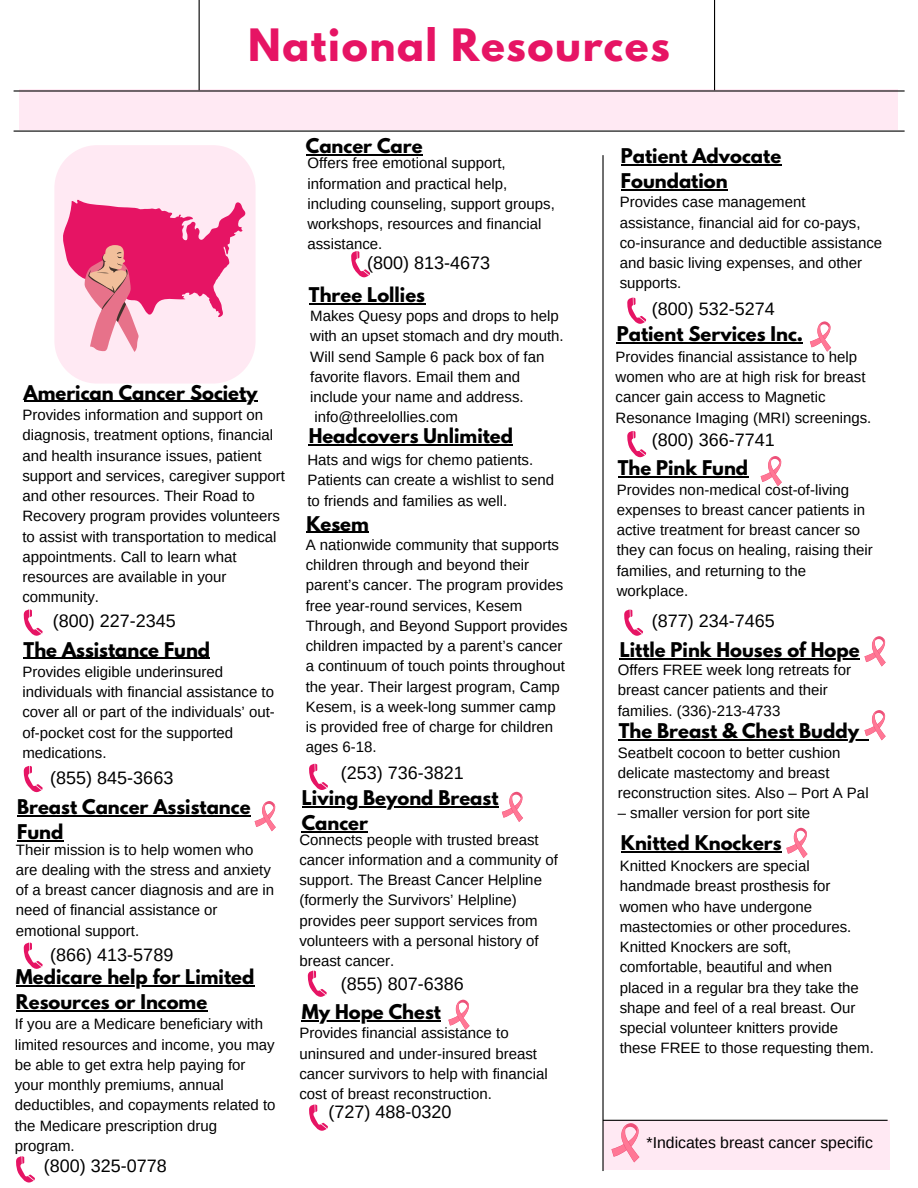
<style>
.page{position:relative;width:918px;height:1188px;background:#fff}
.page>*{position:absolute;margin:0;border:0;box-sizing:border-box;transform-origin:0 0}
.t1{font:700 39.45px "League Spartan";letter-spacing:.04em;color:#e61464}
.t2{font:700 18px/24.8px "League Spartan";color:#000}
.t3{font:18px "Arimo";color:#000}
.t4{font:15.75px "Arimo";color:#000}
.t5{font:15px/20.2px "Arimo";color:#000}
</style>
<div class="page">
<div style="left:20px;top:89px;width:878px;height:40px;background:#ffe9f3"></div>
<hr style="left:14px;top:90px;width:891px;height:2px;background:#000">
<hr style="left:199px;top:0;width:1px;height:90px;background:#000">
<hr style="left:714px;top:0;width:1px;height:90px;background:#000">
<hr style="left:14px;top:131px;width:891px;height:1px;background:#000">
<div style="left:603px;top:1121px;width:286px;height:49px;background:#ffe9f3"></div>
<hr style="left:603px;top:1120px;width:285px;height:1px;background:#000">
<hr style="left:602px;top:155px;width:2px;height:1016px;background:#000">
<svg style="left:24px;top:609px;width:19px;height:27px"></svg>
<svg style="left:24px;top:942px;width:19px;height:27px"></svg>
<svg style="left:351px;top:251px;width:19px;height:27px"></svg>
<svg style="left:627px;top:297px;width:19px;height:27px"></svg>
<svg style="left:309px;top:1104px;width:19px;height:27px"></svg>
<svg style="left:54px;top:145px;width:202px;height:239px;background:#ffebf4"></svg>
<svg style="left:24px;top:766px;width:19px;height:27px"></svg>
<svg style="left:309px;top:764px;width:19px;height:26px"></svg>
<svg style="left:308px;top:970px;width:19px;height:27px"></svg>
<svg style="left:627px;top:431px;width:19px;height:27px"></svg>
<svg style="left:624px;top:609px;width:19px;height:27px"></svg>
<svg style="left:63px;top:200px;width:183px;height:152px;background:#f082a9"></svg>
<hr style="left:24px;top:401px;width:234px;height:1px;background:#000">
<hr style="left:306px;top:154px;width:117px;height:1px;background:#000">
<hr style="left:621px;top:165px;width:160px;height:1px;background:#000">
<hr style="left:621px;top:189px;width:107px;height:1px;background:#000">
<hr style="left:24px;top:658px;width:186px;height:1px;background:#000">
<hr style="left:17px;top:815px;width:234px;height:1px;background:#000">
<hr style="left:17px;top:840px;width:46px;height:1px;background:#000">
<hr style="left:306px;top:532px;width:63px;height:1px;background:#000">
<hr style="left:302px;top:807px;width:197px;height:1px;background:#000">
<hr style="left:302px;top:831px;width:66px;height:1px;background:#000">
<hr style="left:302px;top:1020px;width:139px;height:1px;background:#000">
<hr style="left:617px;top:342px;width:186px;height:1px;background:#000">
<hr style="left:618px;top:477px;width:130px;height:1px;background:#000">
<hr style="left:619px;top:740px;width:240px;height:1px;background:#000">
<hr style="left:621px;top:852px;width:161px;height:1px;background:#000">
<hr style="left:309px;top:303px;width:116px;height:1px;background:#000">
<hr style="left:309px;top:444px;width:204px;height:1px;background:#000">
<svg style="left:611px;top:1123px;width:29px;height:39px"></svg>
<svg style="left:255px;top:801px;width:21px;height:30px"></svg>
<svg style="left:502px;top:792px;width:21px;height:30px"></svg>
<svg style="left:448px;top:1000px;width:22px;height:30px"></svg>
<svg style="left:810px;top:321px;width:21px;height:31px"></svg>
<svg style="left:761px;top:456px;width:21px;height:30px"></svg>
<svg style="left:864px;top:636px;width:22px;height:31px"></svg>
<svg style="left:786px;top:828px;width:22px;height:30px"></svg>
<hr style="left:620px;top:658px;width:240px;height:1px;background:#000">
<svg style="left:16px;top:1156px;width:19px;height:27px"></svg>
<hr style="left:16px;top:985px;width:238px;height:2px;background:#000">
<hr style="left:16px;top:1010px;width:191px;height:1px;background:#000">
<svg style="left:859px;top:710px;width:27px;height:31px"></svg>
<p class="t1" style="left:248px;top:26px;width:423px">National Resources</p>
<p class="t2" style="left:24px;top:382px;width:235px">American Cancer Society</p>
<p class="t5" style="left:22px;top:405px;width:264px">Provides information and support on diagnosis, treatment options, financial and health insurance issues, patient support and services, caregiver support and other resources. Their Road to Recovery program provides volunteers to assist with transportation to medical appointments. Call to learn what resources are available in your community.</p>
<p class="t3" style="left:53px;top:611px;width:125px">(800) 227-2345</p>
<p class="t2" style="left:24px;top:639px;width:188px">The Assistance Fund</p>
<p class="t5" style="left:22px;top:662px;width:254px">Provides eligible underinsured individuals with financial assistance to cover all or part of the individuals’ out&shy;of-pocket cost for the supported medications.</p>
<p class="t3" style="left:50px;top:768px;width:125px">(855) 845-3663</p>
<p class="t2" style="left:17px;top:797px;width:235px">Breast Cancer Assistance<br>Fund</p>
<p class="t5" style="left:16px;top:839px;width:260px">Their mission is to help women who are dealing with the stress and anxiety of a breast cancer diagnosis and are in need of financial assistance or emotional support.</p>
<p class="t3" style="left:50px;top:945px;width:125px">(866) 413-5789</p>
<p class="t2" style="left:16px;top:967px;width:240px">Medicare help for Limited<br>Resources or Income</p>
<p class="t5" style="left:15px;top:1014px;width:262px">If you are a Medicare beneficiary with limited resources and income, you may be able to get extra help paying for your monthly premiums, annual deductibles, and copayments related to the Medicare prescription drug program.</p>
<p class="t3" style="left:44px;top:1156px;width:125px">(800) 325-0778</p>
<p class="t2" style="left:306px;top:136px;width:118px">Cancer Care</p>
<p class="t5" style="left:307px;top:153px;width:249px">Offers free emotional support, information and practical help, including counseling, support groups, workshops, resources and financial assistance.</p>
<p class="t3" style="left:367px;top:252px;width:125px">(800) 813-4673</p>
<p class="t2" style="left:309px;top:285px;width:118px">Three Lollies</p>
<p class="t5" style="left:310px;top:306px;width:255px">Makes Quesy pops and drops to help with an upset stomach and dry mouth.<br>Will send Sample 6 pack box of fan favorite flavors. Email them and include your name and address. info@threelollies.com</p>
<p class="t2" style="left:309px;top:426px;width:206px">Headcovers Unlimited</p>
<p class="t5" style="left:307px;top:450px;width:248px">Hats and wigs for chemo patients.<br>Patients can create a wishlist to send to friends and families as well.</p>
<p class="t2" style="left:306px;top:513px;width:64px">Kesem</p>
<p class="t5" style="left:306px;top:534px;width:263px">A nationwide community that supports children through and beyond their parent’s cancer. The program provides free year-round services, Kesem Through, and Beyond Support provides children impacted by a parent’s cancer a continuum of touch points throughout the year. Their largest program, Camp Kesem, is a week-long summer camp is provided free of charge for children ages 6-18.</p>
<p class="t3" style="left:341px;top:762px;width:125px">(253) 736-3821</p>
<p class="t2" style="left:302px;top:788px;width:198px">Living Beyond Breast<br>Cancer</p>
<p class="t5" style="left:299px;top:829px;width:260px">Connects people with trusted breast cancer information and a community of support. The Breast Cancer Helpline (formerly the Survivors’ Helpline) provides peer support services from volunteers with a personal history of breast cancer.</p>
<p class="t3" style="left:341px;top:974px;width:125px">(855) 807-6386</p>
<p class="t5" style="left:299px;top:1023px;width:250px">Provides financial assistance to uninsured and under-insured breast cancer survivors to help with financial cost of breast reconstruction.</p>
<p class="t2" style="left:302px;top:1002px;width:141px">My Hope Chest</p>
<p class="t3" style="left:328px;top:1102px;width:125px">(727) 488-0320</p>
<p class="t2" style="left:621px;top:146px;width:162px">Patient Advocate<br>Foundation</p>
<p class="t5" style="left:620px;top:192px;width:264px">Provides case management assistance, financial aid for co-pays, co-insurance and deductible assistance and basic living expenses, and other supports.</p>
<p class="t3" style="left:652px;top:299px;width:125px">(800) 532-5274</p>
<p class="t2" style="left:617px;top:324px;width:188px">Patient Services Inc.</p>
<p class="t5" style="left:616px;top:347px;width:257px">Provides financial assistance to help women who are at high risk for breast cancer gain access to Magnetic Resonance Imaging (MRI) screenings.</p>
<p class="t3" style="left:652px;top:430px;width:125px">(800) 366-7741</p>
<p class="t2" style="left:618px;top:458px;width:132px">The Pink Fund</p>
<p class="t5" style="left:617px;top:479px;width:257px">Provides non-medical cost-of-living expenses to breast cancer patients in active treatment for breast cancer so they can focus on healing, raising their families, and returning to the workplace.</p>
<p class="t3" style="left:652px;top:611px;width:125px">(877) 234-7465</p>
<p class="t2" style="left:620px;top:640px;width:242px">Little Pink Houses of Hope</p>
<p class="t5" style="left:618px;top:660px;width:235px">Offers FREE week long retreats for breast cancer patients and their families. (336)-213-4733</p>
<p class="t2" style="left:619px;top:721px;width:242px">The Breast &amp; Chest Buddy</p>
<p class="t5" style="left:618px;top:742px;width:252px">Seatbelt cocoon to better cushion delicate mastectomy and breast reconstruction sites. Also – Port A Pal</p>
<p class="t5" style="left:618px;top:803px;width:194px">– smaller version for port site</p>
<p class="t2" style="left:621px;top:833px;width:162px">Knitted Knockers</p>
<p class="t5" style="left:620px;top:856px;width:256px">Knitted Knockers are special handmade breast prosthesis for women who have undergone mastectomies or other procedures.<br>Knitted Knockers are soft, comfortable, beautiful and when placed in a regular bra they take the shape and feel of a real breast. Our special volunteer knitters provide these FREE to those requesting them.</p>
<p class="t4" style="left:647px;top:1133px;width:228px">*Indicates breast cancer specific</p>
</div>
